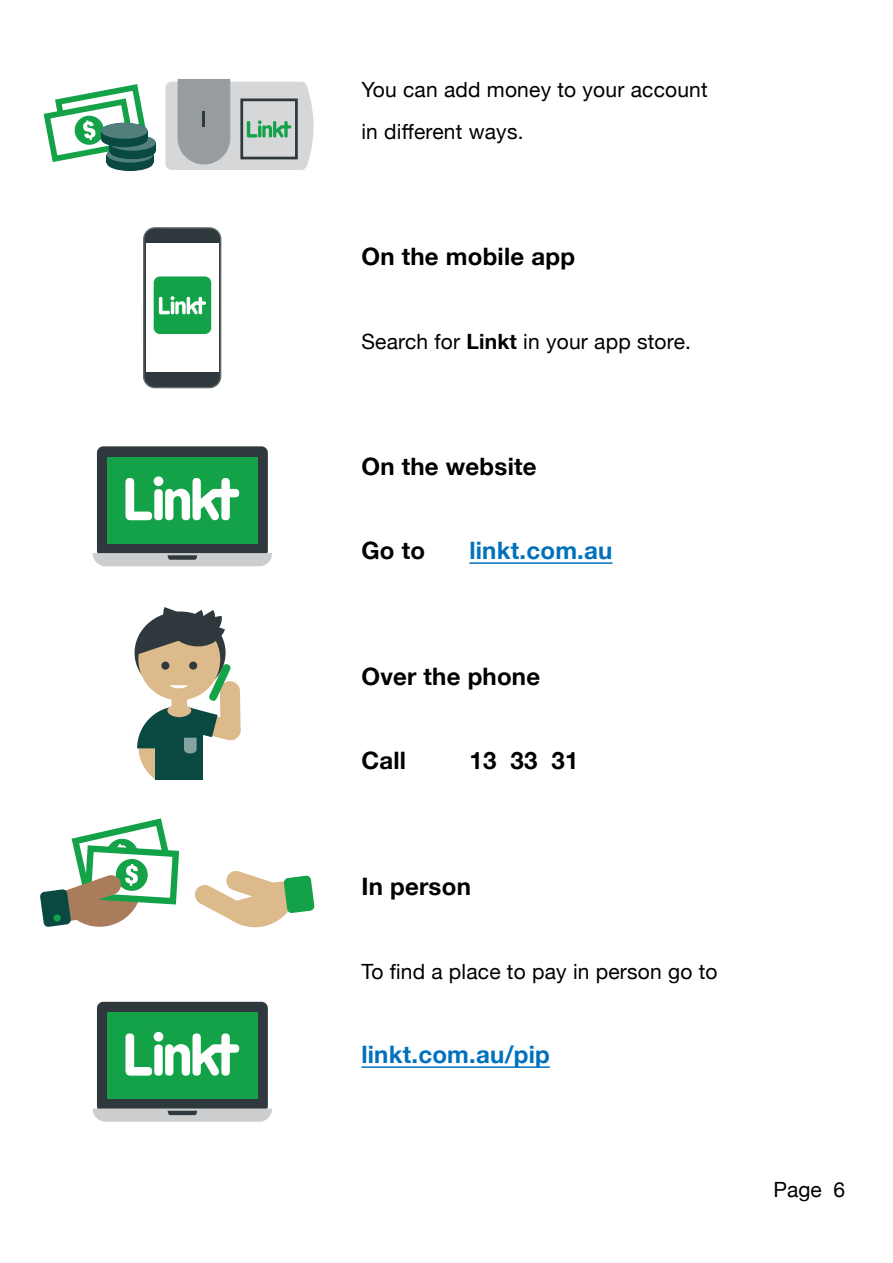
<style>
.page{position:relative;width:893px;height:1263px;background:#fff}
.page>*{position:absolute;margin:0;border:0;box-sizing:border-box;transform-origin:0 0}
.t1{font:700 24px "Helvetica Neue";letter-spacing:.01em;color:#000}
.t2{font:700 24px "Helvetica Neue";letter-spacing:.01em;color:#0071bc}
.t3{font:21px/42px "Helvetica Neue";letter-spacing:.01em;color:#000}
.s1{font-weight:700}
</style>
<div class="page">
<hr style="left:469px;top:562px;width:143px;height:2px;background:#0071bc">
<hr style="left:361px;top:1066px;width:189px;height:2px;background:#0071bc">
<div style="left:97px;top:446px;width:171px;height:111px;background:#2f383c;border-radius:6px"></div>
<svg style="left:93px;top:553px;width:179px;height:13px;background:#c2c5c6"></svg>
<div style="left:107px;top:457px;width:150px;height:86px;background:#14a248"></div>
<svg style="left:125px;top:476px;width:114px;height:44px"></svg>
<div style="left:97px;top:1002px;width:171px;height:110px;background:#2f383c;border-radius:6px"></div>
<svg style="left:93px;top:1108px;width:179px;height:14px;background:#c0c2c3"></svg>
<div style="left:107px;top:1012px;width:150px;height:87px;background:#14a248"></div>
<svg style="left:125px;top:1032px;width:114px;height:44px"></svg>
<div style="left:165px;top:82px;width:142px;height:88px;background:#d5d7d8;border-radius:6px"></div>
<svg style="left:247px;top:86px;width:67px;height:79px"></svg>
<div style="left:240px;top:98px;width:58px;height:61px;border:3px solid #2f383c"></div>
<svg style="left:178px;top:79px;width:52px;height:85px;background:#999ea0"></svg>
<svg style="left:43px;top:84px;width:113px;height:87px"></svg>
<div style="left:101px;top:131px;width:8px;height:8px;background:#0a4842"></div>
<div style="left:139px;top:131px;width:8px;height:8px;background:#0a4842"></div>
<div style="left:101px;top:123px;width:46px;height:16px;background:#537f7b;border-radius:50%"></div>
<svg style="left:143px;top:227px;width:78px;height:161px"></svg>
<div style="left:138px;top:618px;width:82px;height:82px;background:#dcba8b;border-radius:50%"></div>
<svg style="left:134px;top:607px;width:91px;height:47px"></svg>
<svg style="left:161px;top:661px;width:8px;height:9px"></svg>
<svg style="left:189px;top:661px;width:8px;height:9px"></svg>
<svg style="left:137px;top:664px;width:104px;height:115px"></svg>
<svg style="left:40px;top:818px;width:140px;height:109px"></svg>
<div style="left:53px;top:914px;width:8px;height:7px;background:#14a248;border-radius:50%"></div>
<svg style="left:195px;top:871px;width:120px;height:57px"></svg>
<p class="t3" style="left:361px;top:69px;width:348px">You can add money to your account in different ways.</p>
<p class="t1" style="left:361px;top:237px;width:215px">On the mobile app</p>
<p class="t3" style="left:361px;top:321px;width:331px">Search for <span class="s1">Linkt</span> in your app store.</p>
<p class="t1" style="left:361px;top:447px;width:177px">On the website</p>
<p class="t1" style="left:361px;top:531px;width:65px">Go to</p>
<p class="t2" style="left:469px;top:531px;width:145px">linkt.com.au</p>
<p class="t1" style="left:361px;top:657px;width:180px">Over the phone</p>
<p class="t1" style="left:361px;top:741px;width:46px">Call</p>
<p class="t1" style="left:469px;top:741px;width:110px">13 33 31</p>
<p class="t1" style="left:361px;top:867px;width:111px">In person</p>
<p class="t3" style="left:361px;top:951px;width:358px">To find a place to pay in person go to</p>
<p class="t2" style="left:361px;top:1035px;width:190px">linkt.com.au/pip</p>
<p class="t3" style="left:774px;top:1170px;width:73px">Page 6</p>
</div>
